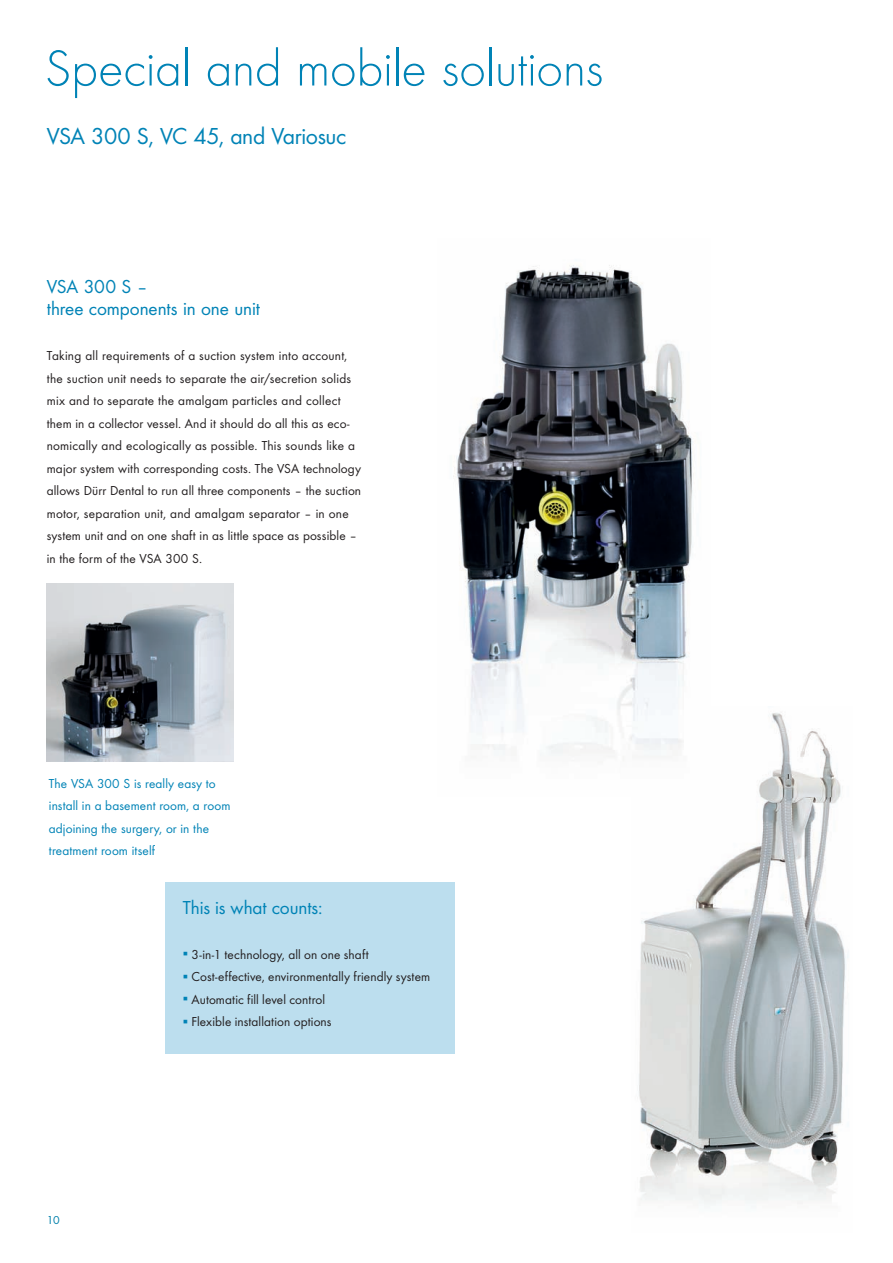
<style>
.page{position:relative;width:893px;height:1263px;background:#fff}
.page>*{position:absolute;margin:0;border:0;box-sizing:border-box;transform-origin:0 0}
.t1{font:300 52.5px "Futura TOT";letter-spacing:-.01em;color:#0083b6}
.t2{font:24px "Futura TOT Boo";letter-spacing:-.02em;color:#0083b6}
.t3{font:19.5px/22.5px "Futura TOT Boo";letter-spacing:-.005em;color:#0083b6}
.t4{font:13.5px/22.5px "Futura TOT Boo";letter-spacing:.01em;color:#231f20}
.t5{font:13.5px/22.5px "Futura TOT Boo";letter-spacing:.01em;color:#0083b6}
.t6{font:12px "Futura TOT Boo";color:#0080ab}
.s1{color:#0083b6}
</style>
<div class="page">
<img style="left:639px;top:713px;width:210px;height:492px">
<img style="left:47px;top:583px;width:187px;height:178px">
<div style="left:166px;top:882px;width:289px;height:171px;background:#bcdeee"></div>
<img style="left:453px;top:265px;width:257px;height:531px">
<h1 class="t1" style="left:45px;top:38px;width:560px">Special and mobile solutions</h1>
<h2 class="t2" style="left:47px;top:122px;width:301px">VSA 300 S, VC 45, and Variosuc</h2>
<h3 class="t3" style="left:47px;top:275px;width:215px">VSA 300 S –<br>three components in one unit</h3>
<p class="t4" style="left:47px;top:344px;width:316px">Taking all requirements of a suction system into account, the suction unit needs to separate the air/secretion solids mix and to separate the amalgam particles and collect them in a collector vessel. And it should do all this as eco&shy;nomically and ecologically as possible. This sounds like a major system with corresponding costs. The VSA technology allows Dürr Dental to run all three components – the suction motor, separation unit, and amalgam separator – in one system unit and on one shaft in as little space as possible – in the form of the VSA 300 S.</p>
<p class="t5" style="left:49px;top:772px;width:183px">The VSA 300 S is really easy to install in a basement room, a room adjoining the surgery, or in the treatment room itself</p>
<p class="t6" style="left:47px;top:1213px;width:14px">10</p>
<h3 class="t3" style="left:183px;top:896px;width:141px">This is what counts:</h3>
<p class="t4" style="left:183px;top:943px;width:187px"><span class="s1">▪</span> 3-in-1 technology, all on one shaft</p>
<p class="t4" style="left:183px;top:965px;width:249px"><span class="s1">▪</span> Cost-effective, environmentally friendly system</p>
<p class="t4" style="left:183px;top:988px;width:144px"><span class="s1">▪</span> Automatic fill level control</p>
<p class="t4" style="left:183px;top:1010px;width:150px"><span class="s1">▪</span> Flexible installation options</p>
</div>
